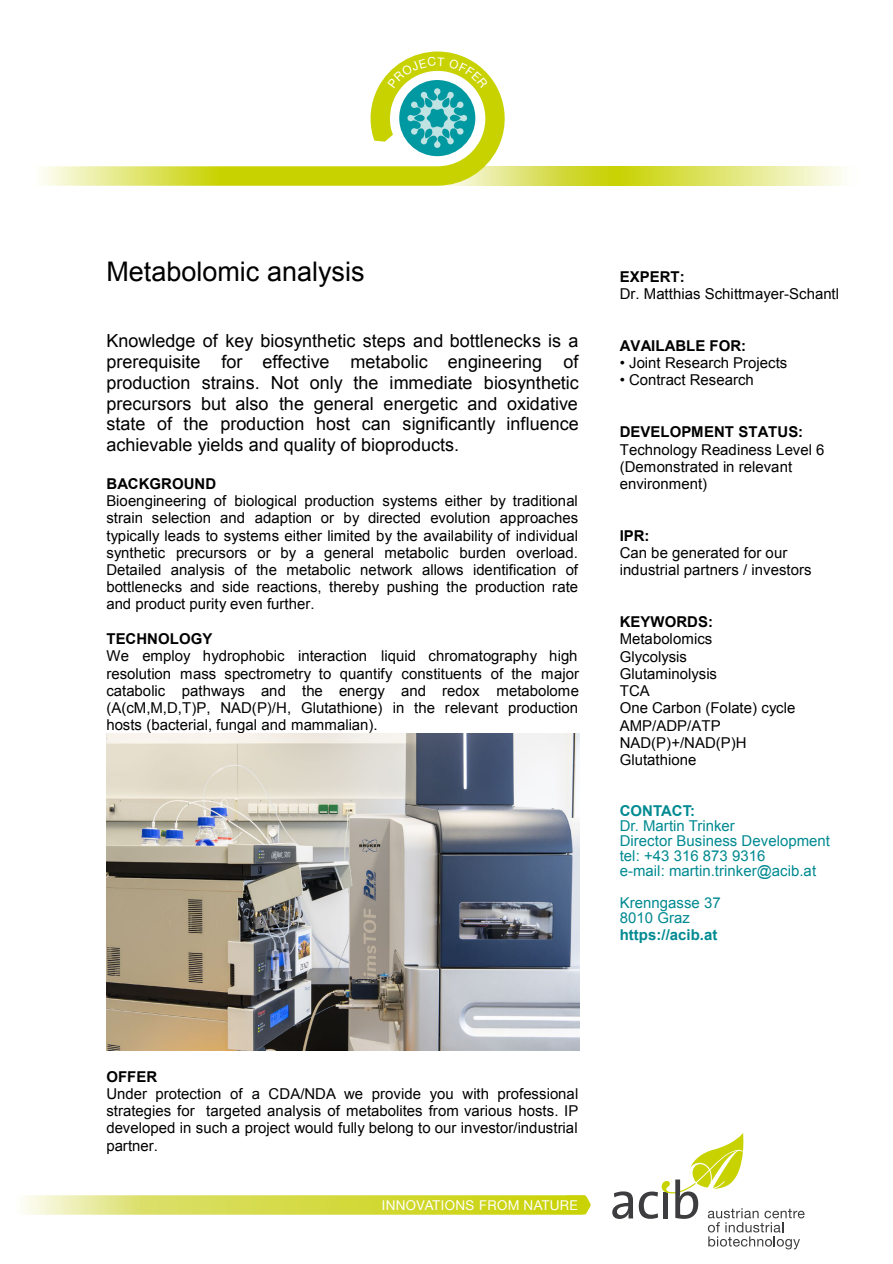
<style>
.page{position:relative;width:893px;height:1264px;background:#fff}
.page>*{position:absolute;margin:0;border:0;box-sizing:border-box;transform-origin:0 0}
.t1{font:27px "Arial";color:#000}
.t2{font:18px/20.7px "Arial";color:#000;text-align:justify}
.t3{font:15px/17.2px "Arial";color:#000}
.t4{font:15px/15px "Arial";letter-spacing:.005em;color:#008a91}
.t5{font:700 15px "Arial";letter-spacing:.005em;color:#000}
.t6{font:700 15px "Arial";color:#008a91}
.t7{font:13.5px "Helvetica Neue";letter-spacing:.03em;color:#fff}
</style>
<div class="page">
<svg style="left:514px;top:166px;width:330px;height:20px;background:#dde267"></svg>
<svg style="left:40px;top:51px;width:474px;height:135px"></svg>
<svg style="left:22px;top:1195px;width:569px;height:19px;background:#d8dd52"></svg>
<div style="left:399px;top:80px;width:76px;height:76px;background:#0098a1;border-radius:50%"></div>
<svg style="left:612px;top:1191px;width:21px;height:27px"></svg>
<svg style="left:639px;top:1133px;width:165px;height:116px"></svg>
<img style="left:106px;top:733px;width:473px;height:317px">
<svg style="left:387px;top:57px;width:101px;height:91px"></svg>
<h1 class="t1" style="left:106px;top:261px;width:260px">Metabolomic analysis</h1>
<p class="t2" style="left:106px;top:332px;width:474px">Knowledge of key biosynthetic steps and bottlenecks is a prerequisite for effective metabolic engineering of production strains. Not only the immediate biosynthetic precursors but also the general energetic and oxidative state of the production host can significantly influence achievable yields and quality of bioproducts.</p>
<p class="t5" style="left:106px;top:478px;width:111px">BACKGROUND</p>
<p class="t3" style="left:106px;top:493px;width:473px;text-align:justify">Bioengineering of biological production systems either by traditional strain selection and adaption or by directed evolution approaches typically leads to systems either limited by the availability of individual synthetic precursors or by a general metabolic burden overload.<br>Detailed analysis of the metabolic network allows identification of bottlenecks and side reactions, thereby pushing the production rate and product purity even further.</p>
<p class="t5" style="left:106px;top:633px;width:107px">TECHNOLOGY</p>
<p class="t3" style="left:106px;top:648px;width:474px;text-align:justify">We employ hydrophobic interaction liquid chromatography high resolution mass spectrometry to quantify constituents of the major catabolic pathways and the energy and redox metabolome (A(cM,M,D,T)P, NAD(P)/H, Glutathione) in the relevant production hosts (bacterial, fungal and mammalian).</p>
<p class="t5" style="left:620px;top:271px;width:67px">EXPERT:</p>
<p class="t3" style="left:620px;top:286px;width:221px">Dr. Matthias Schittmayer-Schantl</p>
<p class="t5" style="left:620px;top:340px;width:128px">AVAILABLE FOR:</p>
<p class="t3" style="left:620px;top:355px;width:169px">• Joint Research Projects</p>
<p class="t3" style="left:620px;top:373px;width:136px">• Contract Research</p>
<p class="t5" style="left:620px;top:426px;width:185px">DEVELOPMENT STATUS:</p>
<p class="t3" style="left:620px;top:442px;width:206px">Technology Readiness Level 6 (Demonstrated in relevant environment)</p>
<p class="t5" style="left:620px;top:530px;width:31px">IPR:</p>
<p class="t3" style="left:620px;top:545px;width:193px">Can be generated for our industrial partners / investors</p>
<p class="t5" style="left:620px;top:616px;width:95px">KEYWORDS:</p>
<p class="t3" style="left:620px;top:632px;width:177px">Metabolomics<br>Glycolysis<br>Glutaminolysis<br>TCA<br>One Carbon (Folate) cycle<br>AMP/ADP/ATP<br>NAD(P)+/NAD(P)H<br>Glutathione</p>
<p class="t6" style="left:620px;top:805px;width:77px">CONTACT:</p>
<p class="t4" style="left:620px;top:820px;width:212px">Dr. Martin Trinker<br>Director Business Development tel: +43 316 873 9316<br>e-mail: martin.trinker@acib.at</p>
<p class="t4" style="left:620px;top:896px;width:102px">Krenngasse 37<br>8010 Graz</p>
<p class="t6" style="left:620px;top:929px;width:99px">https://acib.at</p>
<p class="t5" style="left:106px;top:1070px;width:52px">OFFER</p>
<p class="t3" style="left:106px;top:1085px;width:474px;text-align:justify">Under protection of a CDA/NDA we provide you with professional strategies for targeted analysis of metabolites from various hosts. IP developed in such a project would fully belong to our investor/industrial partner.</p>
<p class="t7" style="left:382px;top:1196px;width:198px">INNOVATIONS FROM NATURE</p>
</div>
